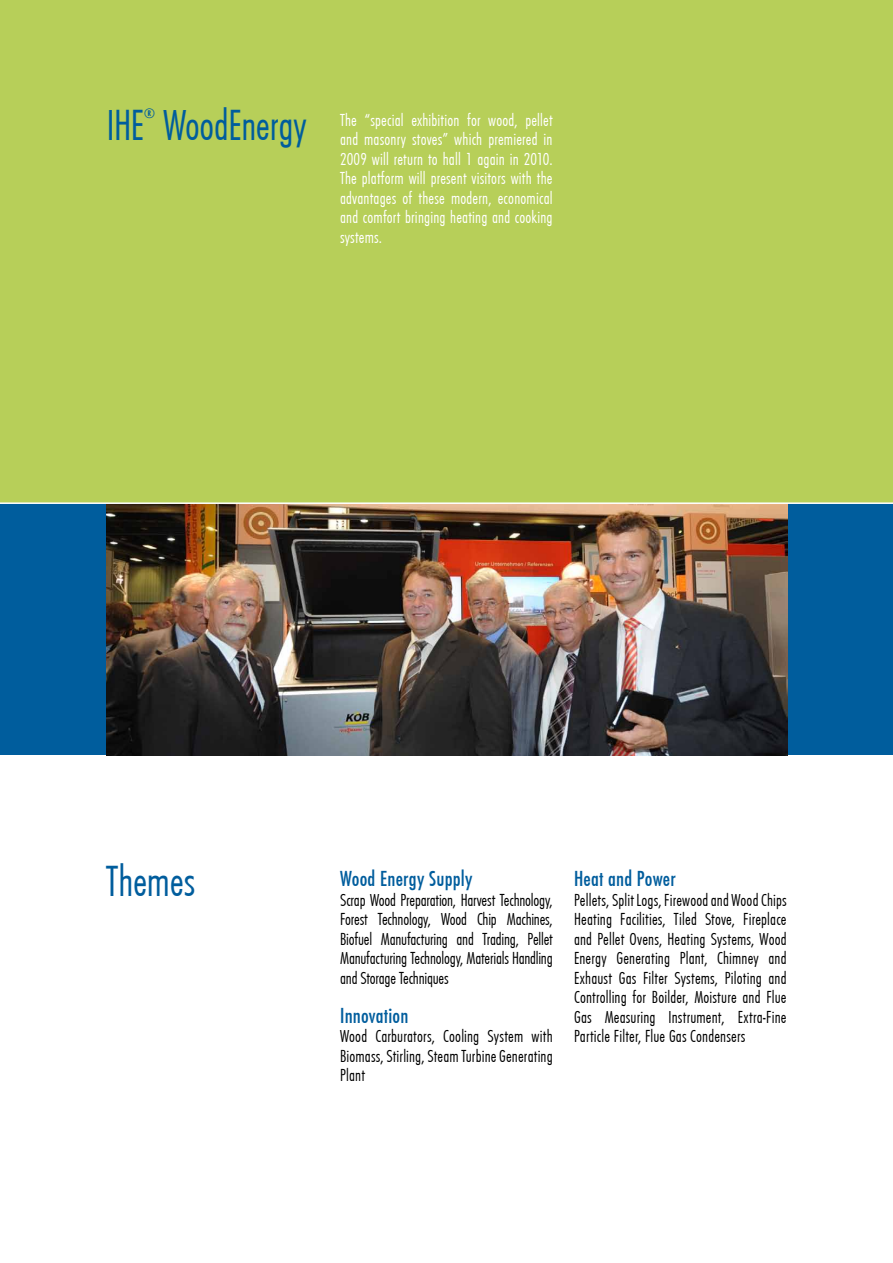
<style>
.page{position:relative;width:893px;height:1263px;background:#fff}
.page>*{position:absolute;margin:0;border:0;box-sizing:border-box;transform-origin:0 0}
.t1{font:45px "Futura T Lig Con";letter-spacing:-.01em;color:#005d9d}
.t2{font:22.5px "Futura T Med Con";letter-spacing:.01em;color:#005d9d}
.t3{font:18px/19.5px "Futura T Lig Con";letter-spacing:.005em;color:#000;text-align:justify}
.t4{font:18px/19.5px "Futura T Lig Con";letter-spacing:.01em;color:#fff;text-align:justify}
.t5{font:14.4px "Futura T Med Con";color:#005d9d}
</style>
<div class="page">
<div style="left:0;top:0;width:893px;height:503px;background:#b7cf59"></div>
<div style="left:0;top:503px;width:893px;height:252px;background:#005d9d"></div>
<img style="left:106px;top:504px;width:681px;height:251px">
<hr style="left:0;top:502px;width:893px;height:2px;background:#fff">
<h1 class="t1" style="left:107px;top:101px;width:202px">IHE WoodEnergy</h1>
<p class="t5" style="left:144px;top:106px;width:12px">®</p>
<p class="t4" style="left:340px;top:111px;width:214px">The “special exhibition for wood, pellet and masonry stoves” which premiered in 2009 will return to hall 1 again in 2010.<br>The platform will present visitors with the advantages of these modern, economical and comfort bringing heating and cooking systems.</p>
<h1 class="t1" style="left:106px;top:857px;width:90px">Themes</h1>
<p class="t2" style="left:340px;top:867px;width:134px">Wood Energy Supply</p>
<p class="t3" style="left:340px;top:891px;width:214px">Scrap Wood Preparation, Harvest Technology, Forest Technology, Wood Chip Machines, Biofuel Manufacturing and Trading, Pellet Manufacturing Technology, Materials Handling and Storage Techniques</p>
<p class="t2" style="left:340px;top:1003px;width:70px">Innovation</p>
<p class="t3" style="left:340px;top:1027px;width:214px">Wood Carburators, Cooling System with Biomass, Stirling, Steam Turbine Generating Plant</p>
<p class="t2" style="left:574px;top:867px;width:103px">Heat and Power</p>
<p class="t3" style="left:574px;top:891px;width:214px">Pellets, Split Logs, Firewood and Wood Chips Heating Facilities, Tiled Stove, Fireplace and Pellet Ovens, Heating Systems, Wood Energy Generating Plant, Chimney and Exhaust Gas Filter Systems, Piloting and Controlling for Boilder, Moisture and Flue Gas Measuring Instrument, Extra-Fine Particle Filter, Flue Gas Condensers</p>
</div>
